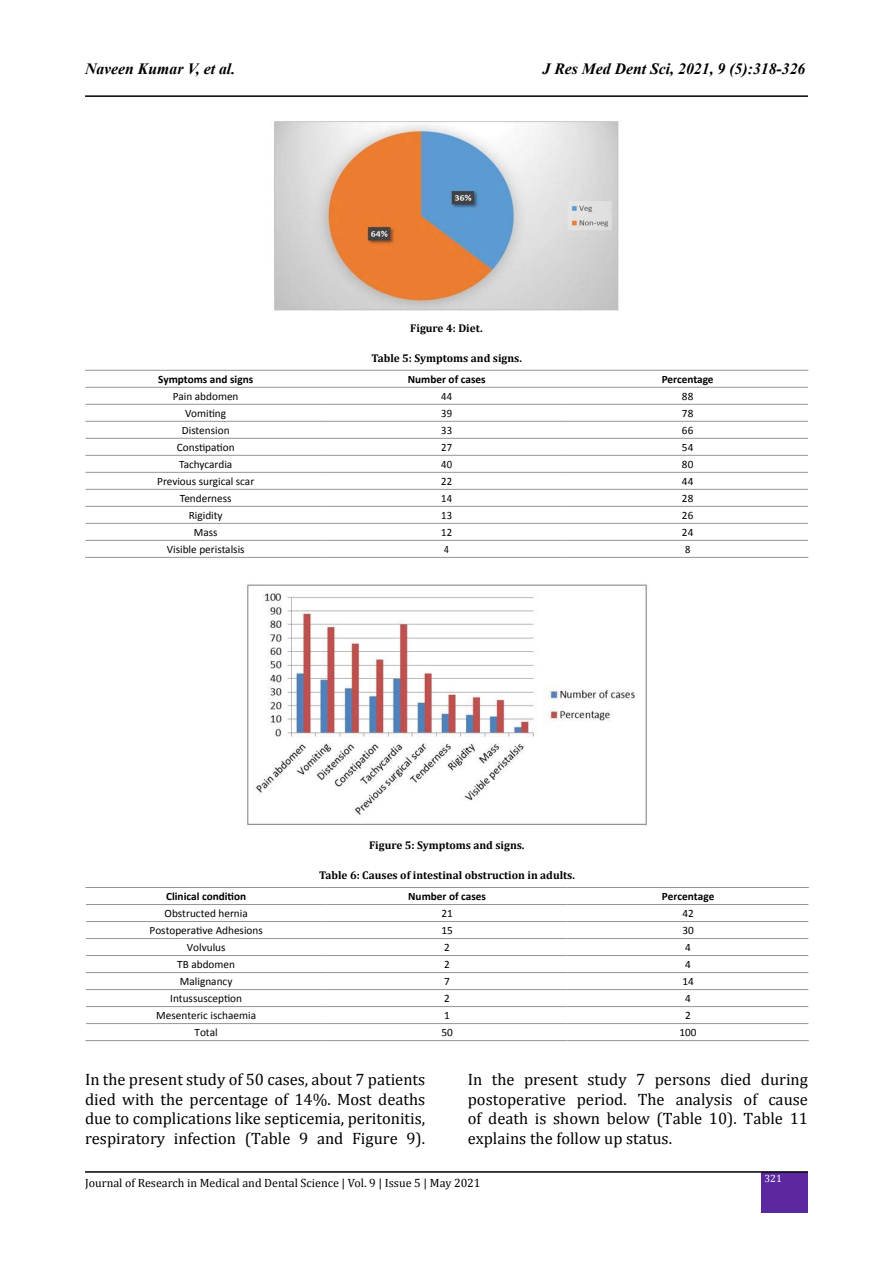
<style>
.page{position:relative;width:893px;height:1263px;background:#fff}
.page>*{position:absolute;margin:0;border:0;box-sizing:border-box;transform-origin:0 0}
.t1{font:16.5px/19.8px "Cambria";color:#000;text-align:justify}
.t2{font:italic 700 15.75px "Times New Roman";color:#000}
.t3{font:12px "Cambria";color:#000}
.t4{font:11.25px "Calibri";color:#000}
.t5{font:700 11.25px "Cambria";color:#000}
.t6{font:700 11.25px "Calibri";color:#000}
.t7{font:11.25px "Calibri";color:#000;scale:.95 1}
.t8{font:11.25px "Calibri";color:#000;scale:.85 1}
.t9{font:11.25px "Calibri";color:#000;scale:.93 1}
.t10{font:10.5px "Cambria";color:#fff}
.s1{font-family:"Times New Roman"}
</style>
<div class="page">
<hr style="left:85px;top:95px;width:723px;height:2px;background:#000">
<div style="left:762px;top:1172px;width:46px;height:41px;background:#5b289f"></div>
<hr style="left:85px;top:1171px;width:723px;height:2px;background:#000">
<hr style="left:85px;top:370px;width:241px;height:1px;background:#939598">
<hr style="left:326px;top:370px;width:241px;height:1px;background:#939598">
<hr style="left:567px;top:370px;width:241px;height:1px;background:#939598">
<hr style="left:85px;top:387px;width:241px;height:1px;background:#939598">
<hr style="left:326px;top:387px;width:241px;height:1px;background:#939598">
<hr style="left:567px;top:387px;width:241px;height:1px;background:#939598">
<hr style="left:85px;top:404px;width:241px;height:1px;background:#939598">
<hr style="left:326px;top:404px;width:241px;height:1px;background:#939598">
<hr style="left:567px;top:404px;width:241px;height:1px;background:#939598">
<hr style="left:85px;top:421px;width:241px;height:1px;background:#939598">
<hr style="left:326px;top:421px;width:241px;height:1px;background:#939598">
<hr style="left:567px;top:421px;width:241px;height:1px;background:#939598">
<hr style="left:85px;top:438px;width:241px;height:1px;background:#939598">
<hr style="left:326px;top:438px;width:241px;height:1px;background:#939598">
<hr style="left:567px;top:438px;width:241px;height:1px;background:#939598">
<hr style="left:85px;top:455px;width:241px;height:1px;background:#939598">
<hr style="left:326px;top:455px;width:241px;height:1px;background:#939598">
<hr style="left:567px;top:455px;width:241px;height:1px;background:#939598">
<hr style="left:85px;top:472px;width:241px;height:1px;background:#939598">
<hr style="left:326px;top:472px;width:241px;height:1px;background:#939598">
<hr style="left:567px;top:472px;width:241px;height:1px;background:#939598">
<hr style="left:85px;top:489px;width:241px;height:1px;background:#939598">
<hr style="left:326px;top:489px;width:241px;height:1px;background:#939598">
<hr style="left:567px;top:489px;width:241px;height:1px;background:#939598">
<hr style="left:85px;top:506px;width:241px;height:1px;background:#939598">
<hr style="left:326px;top:506px;width:241px;height:1px;background:#939598">
<hr style="left:567px;top:506px;width:241px;height:1px;background:#939598">
<hr style="left:85px;top:523px;width:241px;height:1px;background:#939598">
<hr style="left:326px;top:523px;width:241px;height:1px;background:#939598">
<hr style="left:567px;top:523px;width:241px;height:1px;background:#939598">
<hr style="left:85px;top:540px;width:241px;height:1px;background:#939598">
<hr style="left:326px;top:540px;width:241px;height:1px;background:#939598">
<hr style="left:567px;top:540px;width:241px;height:1px;background:#939598">
<hr style="left:85px;top:557px;width:241px;height:1px;background:#939598">
<hr style="left:326px;top:557px;width:241px;height:1px;background:#939598">
<hr style="left:567px;top:557px;width:241px;height:1px;background:#939598">
<hr style="left:85px;top:887px;width:242px;height:1px;background:#939598">
<hr style="left:327px;top:887px;width:241px;height:1px;background:#939598">
<hr style="left:568px;top:887px;width:241px;height:1px;background:#939598">
<hr style="left:86px;top:904px;width:241px;height:1px;background:#939598">
<hr style="left:327px;top:904px;width:241px;height:1px;background:#939598">
<hr style="left:568px;top:904px;width:240px;height:1px;background:#939598">
<hr style="left:86px;top:921px;width:241px;height:1px;background:#939598">
<hr style="left:327px;top:921px;width:241px;height:1px;background:#939598">
<hr style="left:568px;top:921px;width:240px;height:1px;background:#939598">
<hr style="left:86px;top:938px;width:241px;height:1px;background:#939598">
<hr style="left:327px;top:938px;width:241px;height:1px;background:#939598">
<hr style="left:568px;top:938px;width:240px;height:1px;background:#939598">
<hr style="left:86px;top:955px;width:241px;height:1px;background:#939598">
<hr style="left:327px;top:955px;width:241px;height:1px;background:#939598">
<hr style="left:568px;top:955px;width:240px;height:1px;background:#939598">
<hr style="left:86px;top:972px;width:241px;height:1px;background:#939598">
<hr style="left:327px;top:972px;width:241px;height:1px;background:#939598">
<hr style="left:568px;top:972px;width:240px;height:1px;background:#939598">
<hr style="left:86px;top:989px;width:241px;height:1px;background:#939598">
<hr style="left:327px;top:989px;width:241px;height:1px;background:#939598">
<hr style="left:568px;top:989px;width:240px;height:1px;background:#939598">
<hr style="left:86px;top:1006px;width:241px;height:1px;background:#939598">
<hr style="left:327px;top:1006px;width:241px;height:1px;background:#939598">
<hr style="left:568px;top:1006px;width:240px;height:1px;background:#939598">
<hr style="left:86px;top:1023px;width:241px;height:1px;background:#939598">
<hr style="left:327px;top:1023px;width:241px;height:1px;background:#939598">
<hr style="left:568px;top:1023px;width:240px;height:1px;background:#939598">
<hr style="left:85px;top:1040px;width:242px;height:1px;background:#939598">
<hr style="left:327px;top:1040px;width:241px;height:1px;background:#939598">
<hr style="left:568px;top:1040px;width:241px;height:1px;background:#939598">
<img style="left:274px;top:121px;width:345px;height:190px">
<img style="left:247px;top:584px;width:400px;height:242px">
<p class="t2" style="left:85px;top:58px;width:152px">Naveen Kumar V, et al.</p>
<p class="t2" style="left:543px;top:58px;width:264px">J Res Med Dent Sci, 2021, 9 (5):318-326</p>
<p class="t5" style="left:410px;top:320px;width:74px">Figure 4: Diet.</p>
<p class="t5" style="left:371px;top:350px;width:152px">Table 5: Symptoms and signs.</p>
<p class="t6" style="left:158px;top:372px;width:96px">Symptoms and signs</p>
<p class="t6" style="left:408px;top:372px;width:79px">Number of cases</p>
<p class="t6" style="left:662px;top:372px;width:53px">Percentage</p>
<p class="t4" style="left:173px;top:389px;width:67px">Pain abdomen</p>
<p class="t7" style="left:441px;top:389px;width:13px">44</p>
<p class="t4" style="left:682px;top:389px;width:13px">88</p>
<p class="t4" style="left:185px;top:406px;width:42px">Vomiting</p>
<p class="t7" style="left:441px;top:406px;width:13px">39</p>
<p class="t4" style="left:682px;top:406px;width:13px">78</p>
<p class="t4" style="left:182px;top:423px;width:49px">Distension</p>
<p class="t7" style="left:441px;top:423px;width:13px">33</p>
<p class="t4" style="left:682px;top:423px;width:13px">66</p>
<p class="t4" style="left:177px;top:440px;width:59px">Constipation</p>
<p class="t7" style="left:441px;top:440px;width:13px">27</p>
<p class="t4" style="left:682px;top:440px;width:13px">54</p>
<p class="t4" style="left:179px;top:457px;width:55px">Tachycardia</p>
<p class="t7" style="left:441px;top:457px;width:13px">40</p>
<p class="t4" style="left:682px;top:457px;width:13px">80</p>
<p class="t4" style="left:157px;top:474px;width:99px">Previous surgical scar</p>
<p class="t7" style="left:441px;top:474px;width:13px">22</p>
<p class="t4" style="left:682px;top:474px;width:13px">44</p>
<p class="t4" style="left:180px;top:491px;width:53px">Tenderness</p>
<p class="t7" style="left:441px;top:491px;width:13px">14</p>
<p class="t4" style="left:682px;top:491px;width:13px">28</p>
<p class="t4" style="left:189px;top:508px;width:35px">Rigidity</p>
<p class="t7" style="left:441px;top:508px;width:13px">13</p>
<p class="t4" style="left:682px;top:508px;width:13px">26</p>
<p class="t4" style="left:194px;top:525px;width:25px">Mass</p>
<p class="t7" style="left:441px;top:525px;width:13px">12</p>
<p class="t4" style="left:682px;top:525px;width:13px">24</p>
<p class="t4" style="left:167px;top:542px;width:79px">Visible peristalsis</p>
<p class="t8" style="left:444px;top:542px;width:7px">4</p>
<p class="t9" style="left:685px;top:542px;width:7px">8</p>
<p class="t5" style="left:369px;top:837px;width:157px">Figure 5: Symptoms and signs<span class="s1">.</span></p>
<p class="t5" style="left:319px;top:867px;width:257px">Table 6: Causes of intestinal obstruction in adults.</p>
<p class="t6" style="left:166px;top:889px;width:82px">Clinical condition</p>
<p class="t6" style="left:408px;top:889px;width:79px">Number of cases</p>
<p class="t6" style="left:662px;top:889px;width:54px">Percentage</p>
<p class="t4" style="left:165px;top:906px;width:85px">Obstructed hernia</p>
<p class="t4" style="left:441px;top:906px;width:13px">21</p>
<p class="t4" style="left:682px;top:906px;width:13px">42</p>
<p class="t4" style="left:150px;top:923px;width:115px">Postoperative Adhesions</p>
<p class="t4" style="left:441px;top:923px;width:13px">15</p>
<p class="t4" style="left:682px;top:923px;width:13px">30</p>
<p class="t4" style="left:187px;top:940px;width:40px">Volvulus</p>
<p class="t4" style="left:444px;top:940px;width:7px">2</p>
<p class="t4" style="left:685px;top:940px;width:7px">4</p>
<p class="t4" style="left:177px;top:957px;width:59px">TB abdomen</p>
<p class="t4" style="left:444px;top:957px;width:7px">2</p>
<p class="t4" style="left:685px;top:957px;width:7px">4</p>
<p class="t4" style="left:180px;top:974px;width:54px">Malignancy</p>
<p class="t4" style="left:444px;top:974px;width:7px">7</p>
<p class="t4" style="left:682px;top:974px;width:13px">14</p>
<p class="t4" style="left:170px;top:991px;width:73px">Intussusception</p>
<p class="t4" style="left:444px;top:991px;width:7px">2</p>
<p class="t4" style="left:685px;top:991px;width:7px">4</p>
<p class="t4" style="left:156px;top:1008px;width:101px">Mesenteric ischaemia</p>
<p class="t4" style="left:444px;top:1008px;width:7px">1</p>
<p class="t4" style="left:685px;top:1008px;width:7px">2</p>
<p class="t4" style="left:195px;top:1025px;width:25px">Total</p>
<p class="t4" style="left:441px;top:1025px;width:13px">50</p>
<p class="t4" style="left:679px;top:1025px;width:19px">100</p>
<p class="t1" style="left:85px;top:1069px;width:342px">In the present study of 50 cases, about 7 patients died with the percentage of 14%. Most deaths due to complications like septicemia, peritonitis, respiratory infection (Table 9 and Figure 9).</p>
<p class="t1" style="left:468px;top:1069px;width:342px">In the present study 7 persons died during postoperative period. The analysis of cause of death is shown below (Table 10). Table 11 explains the follow up status.</p>
<p class="t3" style="left:85px;top:1176px;width:397px">Journal of Research in Medical and Dental Science | Vol. 9 | Issue 5 | May 2021</p>
<p class="t10" style="left:764px;top:1172px;width:19px">321</p>
</div>
